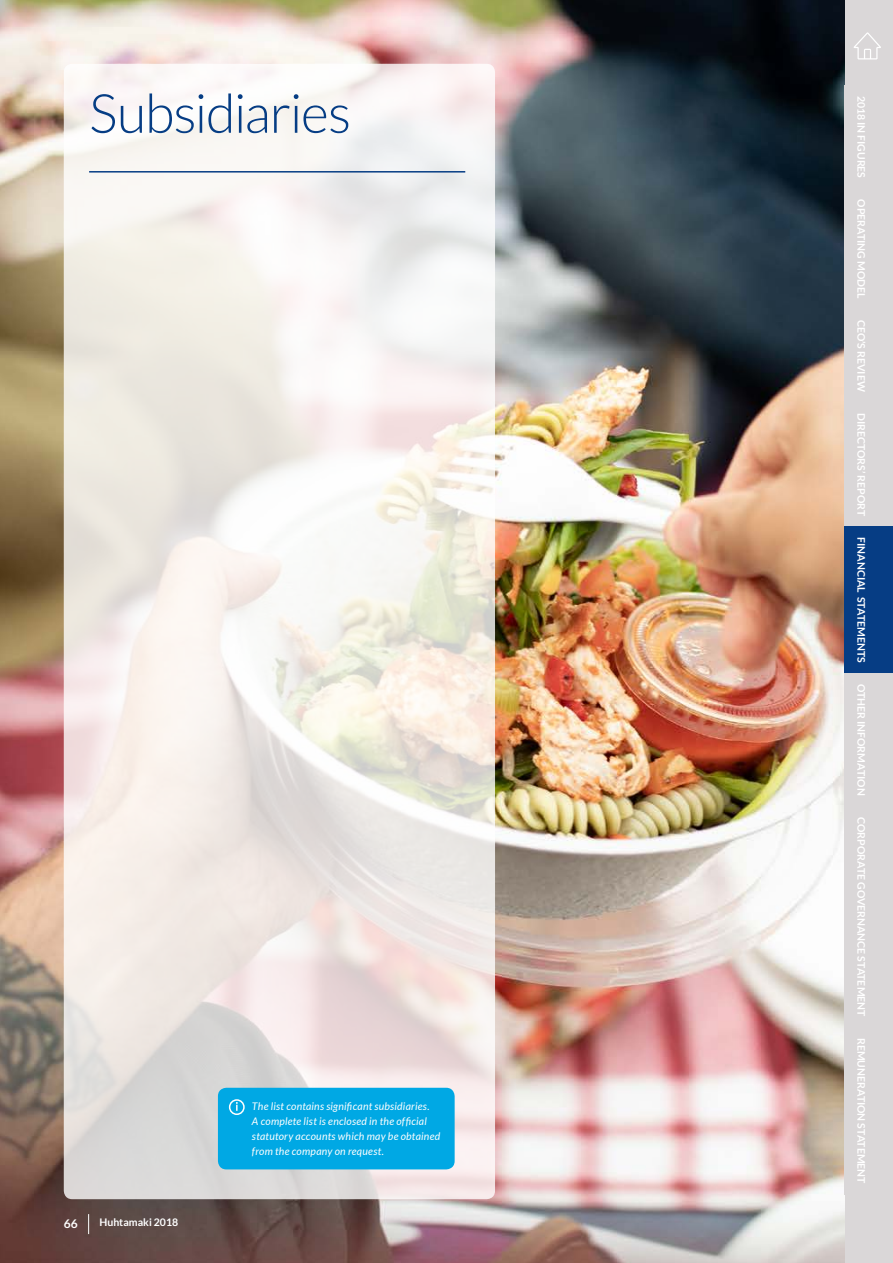
<style>
.page{position:relative;width:893px;height:1263px;background:#fff}
.page>*{position:absolute;margin:0;border:0;box-sizing:border-box;transform-origin:0 0}
.t1{font:300 54px "Lato";letter-spacing:-.025em;color:#063d84}
.t2{font:700 12px "Lato";color:#fff}
.t3{font:700 10.5px "Lato";color:#fff}
.t4{font:italic 10.5px/15px "Lato";letter-spacing:.02em;color:#fff}
</style>
<div class="page">
<img style="left:0;top:0;width:845px;height:1263px">
<svg style="left:64px;top:64px;width:431px;height:1135px"></svg>
<hr style="left:89px;top:171px;width:376px;height:2px;background:#063d84">
<div style="left:218px;top:1088px;width:237px;height:81px;background:#00a8e4;border-radius:9px"></div>
<svg style="left:236px;top:1102px;width:2px;height:9px"></svg>
<div style="left:229px;top:1099px;width:16px;height:16px;border:2px solid #fff;border-radius:50%"></div>
<div style="left:845px;top:1193px;width:48px;height:70px;background:#dad7d8"></div>
<div style="left:845px;top:0;width:48px;height:85px;background:#dad7d8"></div>
<div style="left:845px;top:85px;width:48px;height:104px;background:#dad7d8"></div>
<div style="left:845px;top:189px;width:48px;height:120px;background:#dad7d8"></div>
<div style="left:845px;top:309px;width:48px;height:93px;background:#dad7d8"></div>
<div style="left:845px;top:402px;width:48px;height:124px;background:#dad7d8"></div>
<div style="left:845px;top:673px;width:48px;height:133px;background:#dad7d8"></div>
<div style="left:845px;top:806px;width:48px;height:221px;background:#dad7d8"></div>
<div style="left:845px;top:1027px;width:48px;height:167px;background:#dad7d8"></div>
<div style="left:845px;top:526px;width:48px;height:147px;background:#063d84"></div>
<svg style="left:88px;top:1214px;width:1px;height:20px"></svg>
<svg style="left:854px;top:32px;width:27px;height:28px"></svg>
<h1 class="t1" style="left:89px;top:84px;width:264px">Subsidiaries</h1>
<p class="t2" style="left:64px;top:1216px;width:15px">66</p>
<p class="t3" style="left:99px;top:1216px;width:80px">Huhtamaki 2018</p>
<p class="t4" style="left:252px;top:1099px;width:190px">The list contains significant subsidiaries.<br>A complete list is enclosed in the official statutory accounts which may be obtained from the company on request.</p>
<p class="t3" style="left:867px;top:96px;width:84px;rotate:90deg">2018 IN FIGURES</p>
<p class="t3" style="left:867px;top:199px;width:101px;rotate:90deg">OPERATING MODEL</p>
<p class="t3" style="left:867px;top:320px;width:73px;rotate:90deg">CEO’S REVIEW</p>
<p class="t3" style="left:867px;top:413px;width:104px;rotate:90deg">DIRECTORS’ REPORT</p>
<p class="t3" style="left:867px;top:537px;width:127px;rotate:90deg">FINANCIAL STATEMENTS</p>
<p class="t3" style="left:867px;top:684px;width:113px;rotate:90deg">OTHER INFORMATION</p>
<p class="t3" style="left:867px;top:817px;width:201px;rotate:90deg">CORPORATE GOVERNANCE STATEMENT</p>
<p class="t3" style="left:867px;top:1038px;width:147px;rotate:90deg">REMUNERATION STATEMENT</p>
</div>
